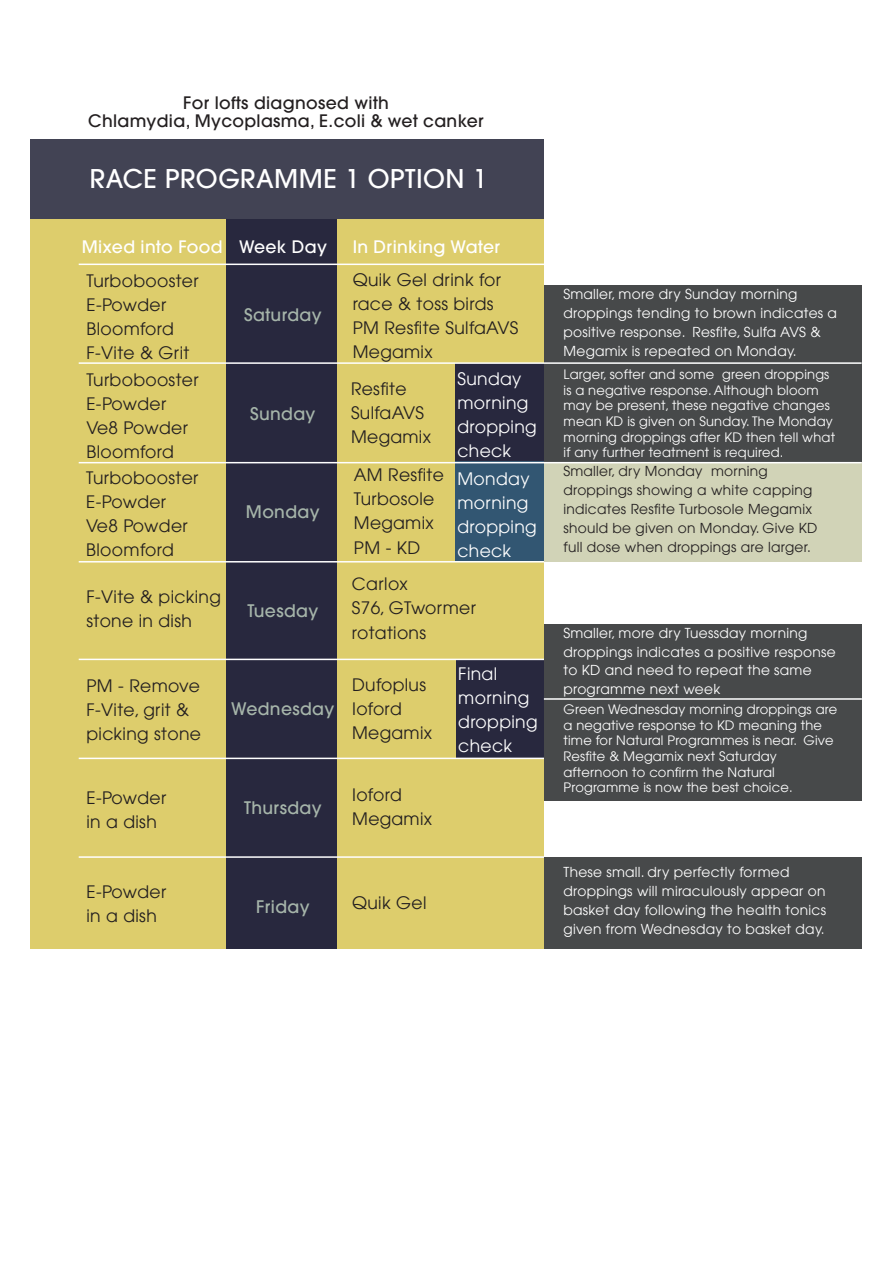
<style>
.page{position:relative;width:893px;height:1263px;background:#fff}
.page>*{position:absolute;margin:0;border:0;box-sizing:border-box;transform-origin:0 0}
.t1{font:500 25.8px "Avant Garde";letter-spacing:.02em;color:#fff}
.t2{font:500 17.4px "Avant Garde";letter-spacing:.02em;color:#a6b5aa}
.t3{font:17.25px/24.2px "Avant Garde";letter-spacing:.02em;color:#231f20}
.t4{font:17.25px/24.2px "Avant Garde";letter-spacing:.02em;color:#fff}
.t5{font:500 17.25px/18.9px "Avant Garde";letter-spacing:.02em;color:#231f20;text-align:center}
.t6{font:500 17.25px "Avant Garde";letter-spacing:.02em;color:#fff}
.t7{font:500 17.25px "Avant Garde";letter-spacing:.02em;color:#a6b5aa}
.t8{font:13.8px/18.9px "Avant Garde";letter-spacing:.02em;color:#fff}
.t9{font:13.8px/18.9px "Avant Garde";letter-spacing:.02em;color:#231f20}
.t10{font:13.05px/15.6px "Avant Garde";letter-spacing:.015em;color:#fff}
</style>
<div class="page">
<div style="left:534px;top:285px;width:327px;height:177px;background:#47494a"></div>
<div style="left:535px;top:462px;width:326px;height:99px;background:#d1d3b7"></div>
<div style="left:534px;top:858px;width:327px;height:91px;background:#47494a"></div>
<div style="left:535px;top:624px;width:326px;height:176px;background:#47494a"></div>
<div style="left:30px;top:139px;width:514px;height:90px;background:#424354"></div>
<div style="left:30px;top:219px;width:514px;height:730px;background:#ddcd6c"></div>
<div style="left:227px;top:219px;width:110px;height:730px;background:#28283e"></div>
<div style="left:455px;top:363px;width:89px;height:100px;background:#28283e"></div>
<div style="left:455px;top:462px;width:89px;height:99px;background:#325672"></div>
<div style="left:456px;top:660px;width:88px;height:98px;background:#28283e"></div>
<hr style="left:79px;top:264px;width:465px;height:1px;background:#fff">
<hr style="left:79px;top:659px;width:465px;height:1px;background:#fff">
<hr style="left:79px;top:758px;width:465px;height:1px;background:#fff">
<hr style="left:79px;top:856px;width:465px;height:2px;background:#fff">
<hr style="left:544px;top:698px;width:318px;height:2px;background:#fff">
<hr style="left:79px;top:362px;width:782px;height:2px;background:#fff">
<hr style="left:79px;top:462px;width:783px;height:1px;background:#fff">
<hr style="left:79px;top:561px;width:465px;height:1px;background:#fff">
<h3 class="t5" style="left:88px;top:93px;width:397px">For lofts diagnosed with<br>Chlamydia, Mycoplasma, E.coli &amp; wet canker</h3>
<h1 class="t1" style="left:90px;top:163px;width:399px">RACE PROGRAMME 1 OPTION 1</h1>
<h3 class="t6" style="left:82px;top:236px;width:247px">Mixed into Food Week Day</h3>
<h3 class="t6" style="left:353px;top:236px;width:149px">In Drinking Water</h3>
<h3 class="t3" style="left:86px;top:268px;width:114px">Turbobooster<br>E-Powder<br>Bloomford<br>F-Vite &amp; Grit</h3>
<h3 class="t3" style="left:86px;top:367px;width:114px">Turbobooster<br>E-Powder<br>Ve8 Powder<br>Bloomford</h3>
<h3 class="t7" style="left:244px;top:304px;width:79px">Saturday</h3>
<h2 class="t2" style="left:250px;top:403px;width:67px">Sunday</h2>
<h3 class="t3" style="left:353px;top:267px;width:167px">Quik Gel drink for race &amp; toss birds<br>PM Resfite SulfaAVS<br>Megamix</h3>
<h3 class="t3" style="left:351px;top:377px;width:81px">Resfite<br>SulfaAVS<br>Megamix</h3>
<h3 class="t4" style="left:457px;top:366px;width:81px">Sunday morning dropping check</h3>
<p class="t8" style="left:563px;top:285px;width:275px">Smaller, more dry Sunday morning droppings tending to brown indicates a positive response. Resfite, Sulfa AVS &amp; Megamix is repeated on Monday.</p>
<p class="t10" style="left:563px;top:367px;width:273px">Larger, softer and some green droppings is a negative response. Although bloom may be present, these negative changes mean KD is given on Sunday. The Monday morning droppings after KD then tell what if any further teatment is required.</p>
<h3 class="t3" style="left:86px;top:466px;width:114px">Turbobooster<br>E-Powder<br>Ve8 Powder<br>Bloomford</h3>
<h3 class="t3" style="left:86px;top:584px;width:136px">F-Vite &amp; picking stone in dish</h3>
<h2 class="t2" style="left:246px;top:501px;width:75px">Monday</h2>
<h2 class="t2" style="left:247px;top:600px;width:72px">Tuesday</h2>
<h3 class="t3" style="left:86px;top:674px;width:116px">PM - Remove<br>F-Vite, grit &amp; picking stone</h3>
<h3 class="t3" style="left:86px;top:786px;width:81px">E-Powder in a dish</h3>
<h2 class="t2" style="left:231px;top:698px;width:105px">Wednesday</h2>
<h2 class="t2" style="left:244px;top:797px;width:79px">Thursday</h2>
<h3 class="t3" style="left:86px;top:879px;width:81px">E-Powder in a dish</h3>
<h2 class="t2" style="left:256px;top:896px;width:55px">Friday</h2>
<h3 class="t4" style="left:457px;top:466px;width:81px">Monday morning dropping check</h3>
<p class="t9" style="left:563px;top:461px;width:256px">Smaller, dry Monday morning droppings showing a white capping indicates Resfite Turbosole Megamix should be given on Monday. Give KD full dose when droppings are larger.</p>
<h3 class="t3" style="left:354px;top:463px;width:91px">AM Resfite<br>Turbosole<br>Megamix<br>PM - KD</h3>
<h3 class="t3" style="left:352px;top:572px;width:126px">Carlox<br>S76, GTwormer rotations</h3>
<p class="t8" style="left:563px;top:623px;width:274px">Smaller, more dry Tuessday morning droppings indicates a positive response to KD and need to repeat the same programme next week</p>
<h3 class="t4" style="left:458px;top:662px;width:81px">Final morning dropping check</h3>
<h3 class="t3" style="left:352px;top:672px;width:82px">Dufoplus<br>Ioford<br>Megamix</h3>
<p class="t10" style="left:563px;top:701px;width:275px">Green Wednesday morning droppings are a negative response to KD meaning the time for Natural Programmes is near. Give Resfite &amp; Megamix next Saturday afternoon to confirm the Natural Programme is now the best choice.</p>
<h3 class="t3" style="left:352px;top:782px;width:82px">Ioford<br>Megamix</h3>
<h3 class="t3" style="left:352px;top:891px;width:76px">Quik Gel</h3>
<p class="t8" style="left:564px;top:862px;width:264px">These small. dry perfectly formed droppings will miraculously appear on basket day following the health tonics given from Wednesday to basket day.</p>
</div>
